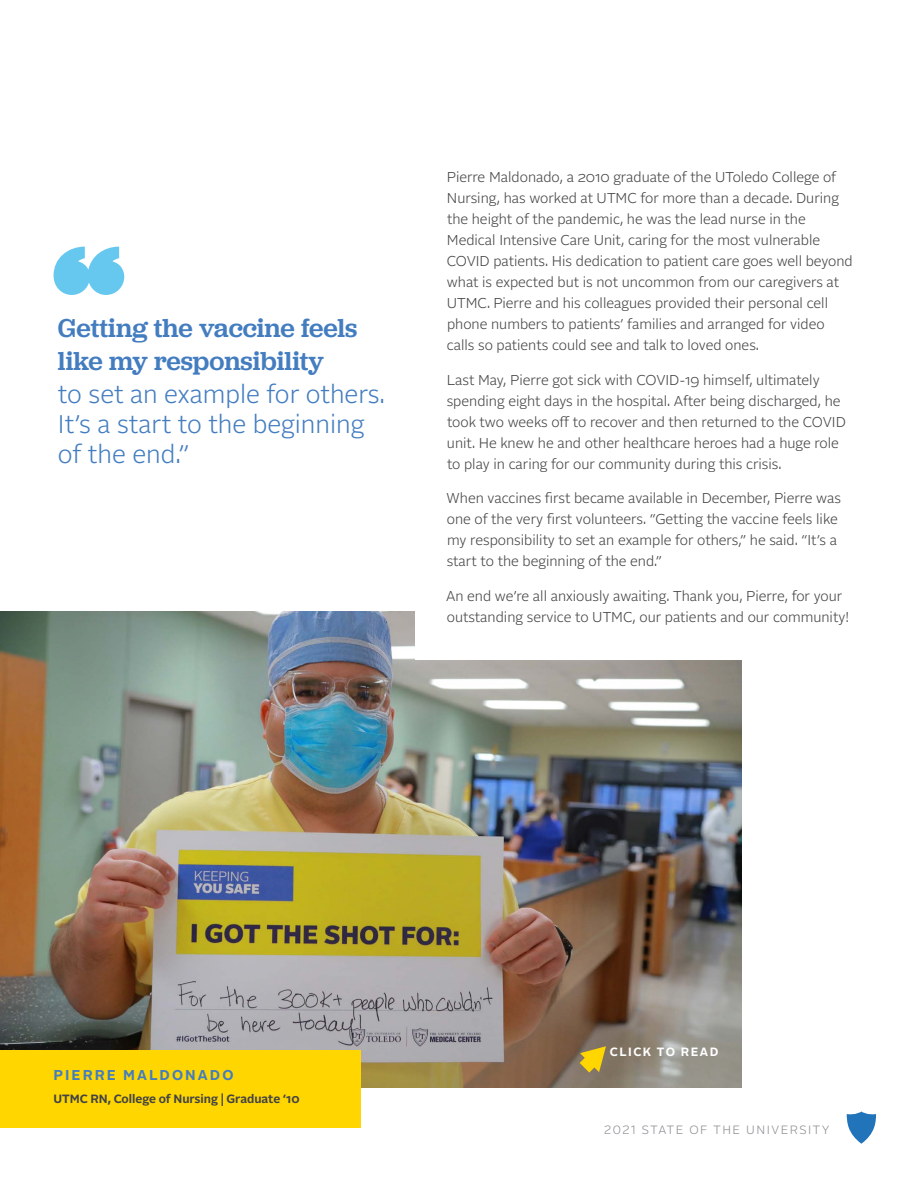
<style>
.page{position:relative;width:918px;height:1188px;background:#fff}
.page>*{position:absolute;margin:0;border:0;box-sizing:border-box;transform-origin:0 0}
.t1{font:500 27px/33px "Jubilat";color:#437dc0}
.t2{font:300 25.5px/30px "Alrightv 2 Normal";color:#437dc0}
.t3{font:300 14.25px/21px "Alrightv 2 Normal";color:#434345}
.t4{font:700 14.25px "Alrightv 2 Normal";letter-spacing:.15em;color:#437dc0}
.t5{font:700 12px "Alrightv 2 Normal";color:#434345}
.t6{font:300 12px "Alrightv 2 Normal";letter-spacing:.13em;color:#8b8e90}
.t7{font:700 12px "Alrightv 2 Normal";letter-spacing:.13em;color:#fff}
</style>
<div class="page">
<img style="left:0;top:611px;width:742px;height:477px">
<div style="left:416px;top:534px;width:468px;height:126px;background:#fff"></div>
<svg style="left:54px;top:247px;width:70px;height:48px"></svg>
<svg style="left:847px;top:1112px;width:29px;height:32px"></svg>
<div style="left:0;top:1050px;width:360px;height:78px;background:#ffd600"></div>
<svg style="left:580px;top:1046px;width:26px;height:27px"></svg>
<h1 class="t1" style="left:58px;top:310px;width:301px">Getting the vaccine feels like my responsibility</h1>
<h2 class="t2" style="left:58px;top:378px;width:329px">to set an example for others.<br>It’s a start to the beginning of the end.”</h2>
<p class="t3" style="left:447px;top:166px;width:408px">Pierre Maldonado, a 2010 graduate of the UToledo College of Nursing, has worked at UTMC for more than a decade. During the height of the pandemic, he was the lead nurse in the Medical Intensive Care Unit, caring for the most vulnerable COVID patients. His dedication to patient care goes well beyond what is expected but is not uncommon from our caregivers at UTMC. Pierre and his colleagues provided their personal cell phone numbers to patients’ families and arranged for video calls so patients could see and talk to loved ones.</p>
<p class="t3" style="left:447px;top:369px;width:401px">Last May, Pierre got sick with COVID-19 himself, ultimately spending eight days in the hospital. After being discharged, he took two weeks off to recover and then returned to the COVID unit. He knew he and other healthcare heroes had a huge role to play in caring for our community during this crisis.</p>
<p class="t3" style="left:447px;top:487px;width:396px">When vaccines first became available in December, Pierre was one of the very first volunteers. “Getting the vaccine feels like my responsibility to set an example for others,” he said. “It’s a start to the beginning of the end.”</p>
<p class="t3" style="left:446px;top:585px;width:404px">An end we’re all anxiously awaiting. Thank you, Pierre, for your outstanding service to UTMC, our patients and our community!</p>
<p class="t4" style="left:54px;top:1065px;width:182px">PIERRE MALDONADO</p>
<p class="t5" style="left:54px;top:1091px;width:248px">UTMC RN, College of Nursing | Graduate ‘10</p>
<p class="t7" style="left:610px;top:1043px;width:110px">CLICK TO READ</p>
<p class="t6" style="left:604px;top:1121px;width:227px">2021 STATE OF THE UNIVERSITY</p>
</div>
